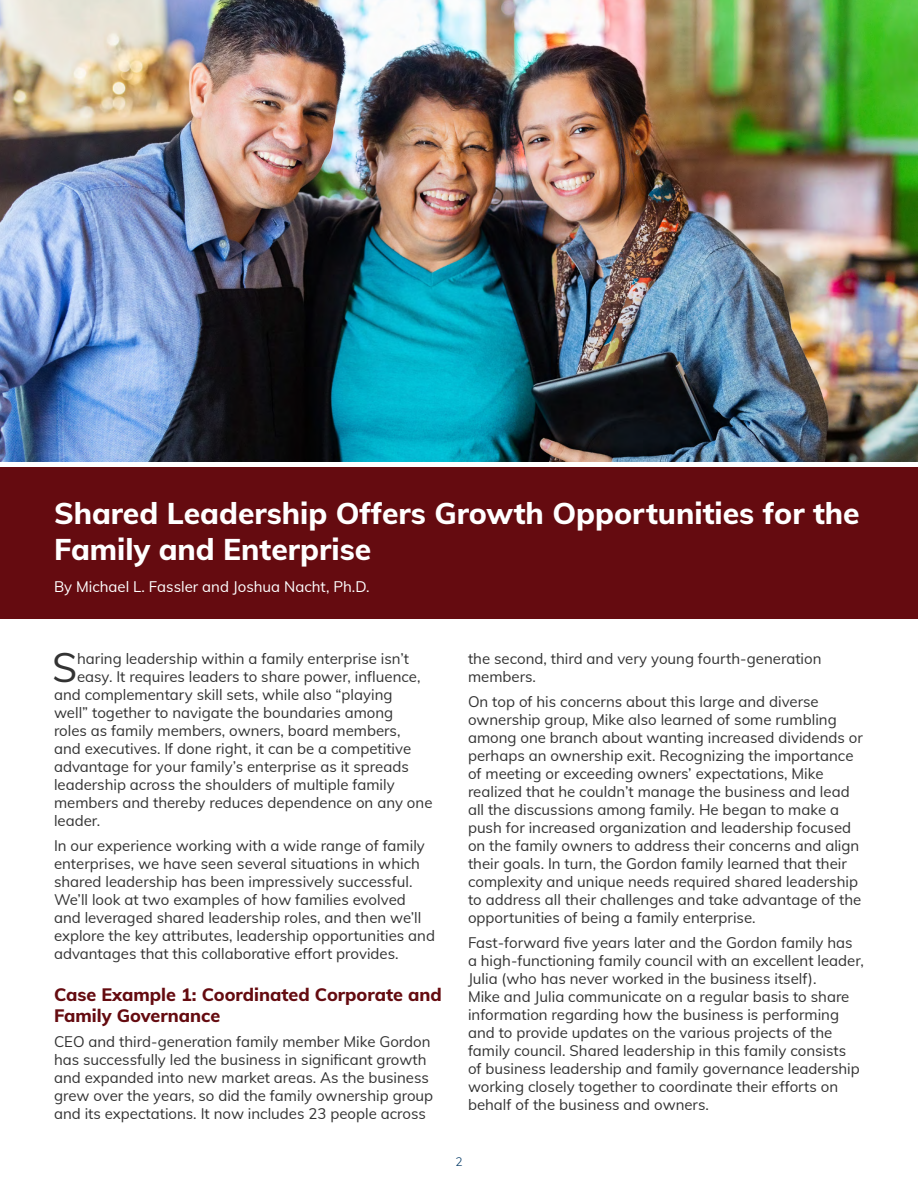
<style>
.page{position:relative;width:918px;height:1188px;background:#fff}
.page>*{position:absolute;margin:0;border:0;box-sizing:border-box;transform-origin:0 0}
.t1{font:40.35px "Mulish";color:#333}
.t2{font:800 30px/36px "Mulish";color:#fff}
.t3{font:800 18px/21.6px "Mulish";color:#650b10}
.t4{font:15px/18px "Mulish";color:#333}
.t5{font:15px "Mulish";color:#fff}
.t6{font:300 12px "Mulish";color:#003764}
</style>
<div class="page">
<div style="left:0;top:467px;width:918px;height:152px;background:#650b10"></div>
<img style="left:0;top:0;width:918px;height:461px">
<h2 class="t2" style="left:54px;top:494px;width:807px">Shared Leadership Offers Growth Opportunities for the<br>Family and Enterprise</h2>
<p class="t5" style="left:54px;top:576px;width:317px">By Michael L. Fassler and Joshua Nacht, Ph.D.</p>
<h1 class="t1" style="left:52px;top:638px;width:27px">S</h1>
<p class="t4" style="left:77px;top:649px;width:334px">haring leadership within a family enterprise isn’t</p>
<p class="t4" style="left:77px;top:667px;width:345px">easy. It requires leaders to share power, influence,</p>
<p class="t4" style="left:54px;top:685px;width:340px">and complementary skill sets, while also “playing</p>
<p class="t4" style="left:54px;top:703px;width:341px">well” together to navigate the boundaries among</p>
<p class="t4" style="left:54px;top:721px;width:348px">roles as family members, owners, board members,</p>
<p class="t4" style="left:54px;top:739px;width:359px">and executives. If done right, it can be a competitive</p>
<p class="t4" style="left:54px;top:757px;width:356px">advantage for your family’s enterprise as it spreads</p>
<p class="t4" style="left:54px;top:775px;width:342px">leadership across the shoulders of multiple family</p>
<p class="t4" style="left:54px;top:793px;width:380px">members and thereby reduces dependence on any one</p>
<p class="t4" style="left:54px;top:811px;width:48px">leader.</p>
<p class="t4" style="left:54px;top:836px;width:383px">In our experience working with a wide range of family enterprises, we have seen several situations in which shared leadership has been impressively successful.<br>We’ll look at two examples of how families evolved and leveraged shared leadership roles, and then we’ll explore the key attributes, leadership opportunities and advantages that this collaborative effort provides.</p>
<p class="t3" style="left:54px;top:983px;width:389px">Case Example 1: Coordinated Corporate and<br>Family Governance</p>
<p class="t4" style="left:54px;top:1032px;width:381px">CEO and third-generation family member Mike Gordon has successfully led the business in significant growth and expanded into new market areas. As the business grew over the years, so did the family ownership group and its expectations. It now includes 23 people across</p>
<p class="t4" style="left:468px;top:649px;width:355px">the second, third and very young fourth-generation members.</p>
<p class="t4" style="left:468px;top:692px;width:396px">On top of his concerns about this large and diverse ownership group, Mike also learned of some rumbling among one branch about wanting increased dividends or perhaps an ownership exit. Recognizing the importance of meeting or exceeding owners’ expectations, Mike realized that he couldn’t manage the business and lead all the discussions among family. He began to make a push for increased organization and leadership focused on the family owners to address their concerns and align their goals. In turn, the Gordon family learned that their complexity and unique needs required shared leadership to address all their challenges and take advantage of the opportunities of being a family enterprise.</p>
<p class="t4" style="left:468px;top:933px;width:397px">Fast-forward five years later and the Gordon family has a high-functioning family council with an excellent leader, Julia (who has never worked in the business itself).<br>Mike and Julia communicate on a regular basis to share information regarding how the business is performing and to provide updates on the various projects of the family council. Shared leadership in this family consists<br>of business leadership and family governance leadership working closely together to coordinate their efforts on behalf of the business and owners.</p>
<p class="t6" style="left:455px;top:1153px;width:9px">2</p>
</div>
